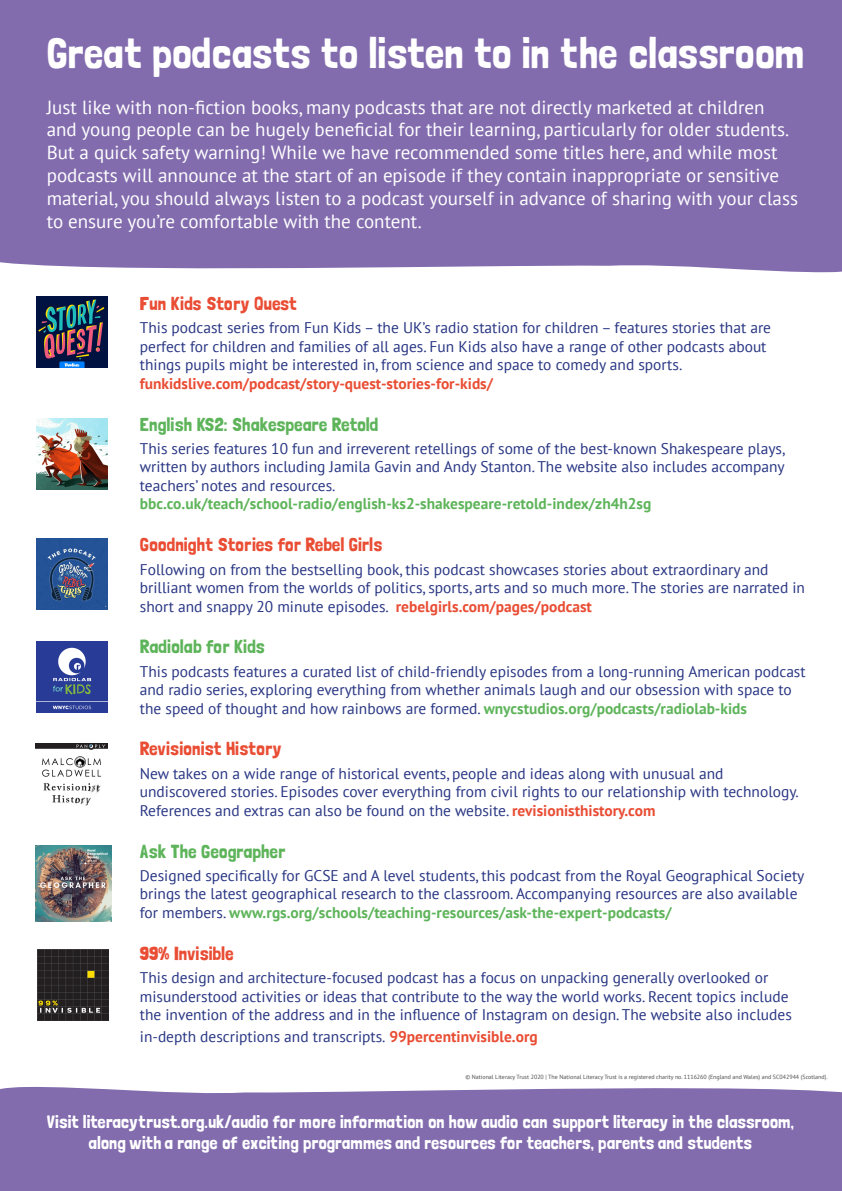
<style>
.page{position:relative;width:842px;height:1191px;background:#fff}
.page>*{position:absolute;margin:0;border:0;box-sizing:border-box;transform-origin:0 0}
.t1{font:43px "Londrina Solid";color:#fff}
.t2{font:19px/22.8px "PT Sans";color:#fff}
.t3{font:18.9px "Londrina Solid";color:#e94d34}
.t4{font:18.9px "Londrina Solid";color:#5eb45a}
.t5{font:18px/21.6px "Londrina Solid";color:#fff;text-align:center}
.t6{font:15.4px/18.5px "PT Sans";color:#283583}
.t7{font:700 15.4px "PT Sans";color:#e94d34}
.t8{font:6px "PT Sans";color:#4c4c4b}
.s1{font-weight:700;color:#5eb45a}
.s2{font-weight:700;color:#e94d34}
</style>
<div class="page">
<div style="left:0;top:1086px;width:842px;height:105px;background:#826cae"></div>
<div style="left:0;top:0;width:842px;height:273px;background:#826cae"></div>
<img style="left:36px;top:296px;width:71px;height:71px">
<img style="left:36px;top:419px;width:71px;height:71px">
<img style="left:36px;top:538px;width:71px;height:71px">
<img style="left:36px;top:641px;width:71px;height:71px">
<img style="left:36px;top:743px;width:71px;height:63px">
<img style="left:36px;top:846px;width:76px;height:76px">
<img style="left:37px;top:950px;width:71px;height:71px">
<p class="t1" style="left:47px;top:28px;width:759px">Great podcasts to listen to in the classroom</p>
<p class="t2" style="left:47px;top:95px;width:753px">Just like with non-fiction books, many podcasts that are not directly marketed at children and young people can be hugely beneficial for their learning, particularly for older students.<br>But a quick safety warning! While we have recommended some titles here, and while most podcasts will announce at the start of an episode if they contain inappropriate or sensitive material, you should always listen to a podcast yourself in advance of sharing with your class to ensure you’re comfortable with the content.</p>
<p class="t3" style="left:140px;top:292px;width:158px">Fun Kids Story Quest</p>
<p class="t6" style="left:140px;top:318px;width:633px">This podcast series from Fun Kids – the UK’s radio station for children – features stories that are perfect for children and families of all ages. Fun Kids also have a range of other podcasts about things pupils might be interested in, from science and space to comedy and sports.</p>
<p class="t7" style="left:140px;top:373px;width:355px">funkidslive.com/podcast/story-quest-stories-for-kids/</p>
<p class="t4" style="left:140px;top:413px;width:240px">English KS2: Shakespeare Retold</p>
<p class="t6" style="left:140px;top:439px;width:647px">This series features 10 fun and irreverent retellings of some of the best-known Shakespeare plays, written by authors including Jamila Gavin and Andy Stanton. The website also includes accompany teachers’ notes and resources. <span class="s1">bbc.co.uk/teach/school-radio/english-ks2-shakespeare-retold-index/zh4h2sg</span></p>
<p class="t3" style="left:140px;top:533px;width:244px">Goodnight Stories for Rebel Girls</p>
<p class="t6" style="left:140px;top:559px;width:667px">Following on from the bestselling book, this podcast showcases stories about extraordinary and brilliant women from the worlds of politics, sports, arts and so much more. The stories are narrated in short and snappy 20 minute episodes. <span class="s2">rebelgirls.com/pages/podcast</span></p>
<p class="t4" style="left:140px;top:635px;width:126px">Radiolab for Kids</p>
<p class="t6" style="left:140px;top:661px;width:667px">This podcasts features a curated list of child-friendly episodes from a long-running American podcast and radio series, exploring everything from whether animals laugh and our obsession with space to the speed of thought and how rainbows are formed. <span class="s1">wnycstudios.org/podcasts/radiolab-kids</span></p>
<p class="t3" style="left:140px;top:737px;width:143px">Revisionist History</p>
<p class="t6" style="left:140px;top:764px;width:660px">New takes on a wide range of historical events, people and ideas along with unusual and undiscovered stories. Episodes cover everything from civil rights to our relationship with technology.<br>References and extras can also be found on the website. <span class="s2">revisionisthistory.com</span></p>
<p class="t4" style="left:140px;top:840px;width:147px">Ask The Geographer</p>
<p class="t6" style="left:140px;top:866px;width:666px">Designed specifically for GCSE and A level students, this podcast from the Royal Geographical Society brings the latest geographical research to the classroom. Accompanying resources are also available for members. <span class="s1">www.rgs.org/schools/teaching-resources/ask-the-expert-podcasts/</span></p>
<p class="t3" style="left:140px;top:942px;width:95px">99% Invisible</p>
<p class="t6" style="left:140px;top:968px;width:653px">This design and architecture-focused podcast has a focus on unpacking generally overlooked or misunderstood activities or ideas that contribute to the way the world works. Recent topics include the invention of the address and in the influence of Instagram on design. The website also includes</p>
<p class="t6" style="left:140px;top:1026px;width:399px">in-depth descriptions and transcripts. <span class="s2">99percentinvisible.org</span></p>
<p class="t8" style="left:465px;top:1073px;width:364px">© National Literacy Trust 2020 | The National Literacy Trust is a registered charity no. 1116260 (England and Wales) and SC042944 (Scotland).</p>
<p class="t5" style="left:47px;top:1110px;width:749px">Visit literacytrust.org.uk/audio for more information on how audio can support literacy in the classroom, along with a range of exciting programmes and resources for teachers, parents and students</p>
</div>
